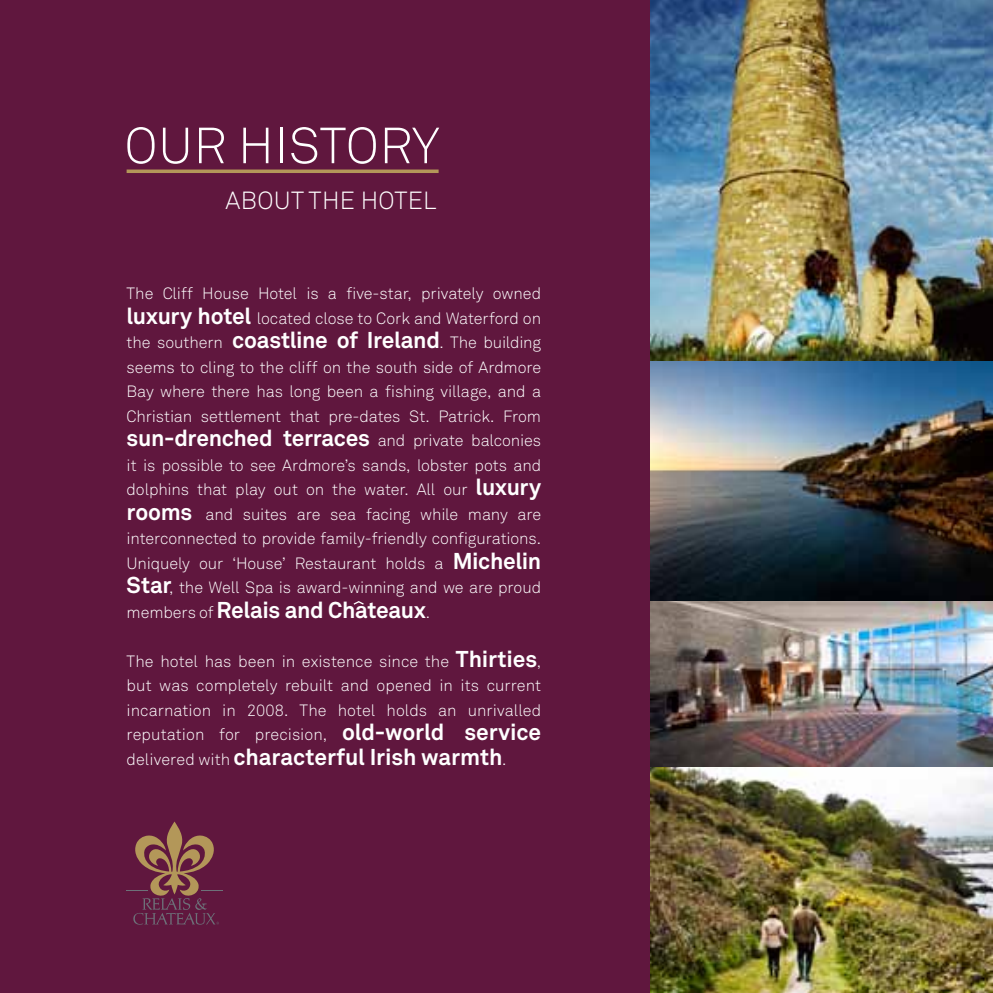
<style>
.page{position:relative;width:993px;height:993px;background:#fff}
.page>*{position:absolute;margin:0;border:0;box-sizing:border-box;transform-origin:0 0}
.t1{font:300 50.05px "Akkurat";letter-spacing:.015em;color:#fff}
.t2{font:300 24.5px "Akkurat";color:#fff}
.t3{font:700 22.57px "Akkurat";letter-spacing:-.01em;color:#fff}
.t4{font:300 16.1px/24.5px "Akkurat";letter-spacing:-.005em;color:#fff;text-align:justify}
.s1{font-weight:700;font-size:22.57px}
.s2{font-weight:300;font-size:16.1px}
</style>
<div class="page">
<div style="left:0;top:0;width:992px;height:992px;background:#60173e"></div>
<img style="left:650px;top:600px;width:342px;height:167px">
<img style="left:650px;top:0;width:342px;height:361px">
<img style="left:650px;top:361px;width:342px;height:239px">
<img style="left:650px;top:767px;width:342px;height:225px">
<svg style="left:126px;top:169px;width:312px;height:4px"></svg>
<svg style="left:353px;top:601px;width:11px;height:4px"></svg>
<svg style="left:126px;top:821px;width:96px;height:103px"></svg>
<h1 class="t1" style="left:124px;top:116px;width:316px">OUR HISTORY</h1>
<h2 class="t2" style="left:225px;top:185px;width:48px">About</h2>
<h2 class="t2" style="left:308px;top:185px;width:68px">th e hot</h2>
<h2 class="t2" style="left:408px;top:185px;width:30px">el</h2>
<p class="t4" style="left:126px;top:281px;width:416px">The Cliff House Hotel is a five-star, privately owned <span class="s1">luxury hotel</span> located close to Cork and Waterford on the southern <span class="s1">coastline of Ireland</span>. The building seems to cling to the cliff on the south side of Ardmore Bay where there has long been a fishing village, and a Christian settlement that pre-dates St. Patrick. From</p>
<h3 class="t3" style="left:126px;top:424px;width:416px">sun-drenched terraces <span class="s2">and private balconies</span></h3>
<p class="t4" style="left:126px;top:453px;width:416px">it is possible to see Ardmore’s sands, lobster pots and dolphins that play out on the water. All our <span class="s1">luxury rooms</span> and suites are sea facing while many are interconnected to provide family-friendly configurations.<br>Uniquely our ‘House’ Restaurant holds a <span class="s1">Michelin Star</span>, the Well Spa is award-winning and we are proud</p>
<h3 class="t3" style="left:126px;top:595px;width:305px"><span class="s2">members of</span> Relais and Chateaux<span class="s2">.</span></h3>
<p class="t4" style="left:126px;top:649px;width:416px">The hotel has been in existence since the <span class="s1">Thirties</span>, but was completely rebuilt and opened in its current incarnation in 2008. The hotel holds an unrivalled reputation for precision, <span class="s1">old-world service</span></p>
<h3 class="t3" style="left:127px;top:742px;width:381px"><span class="s2">delivered with</span> characterful Irish warmth<span class="s2">.</span></h3>
</div>
